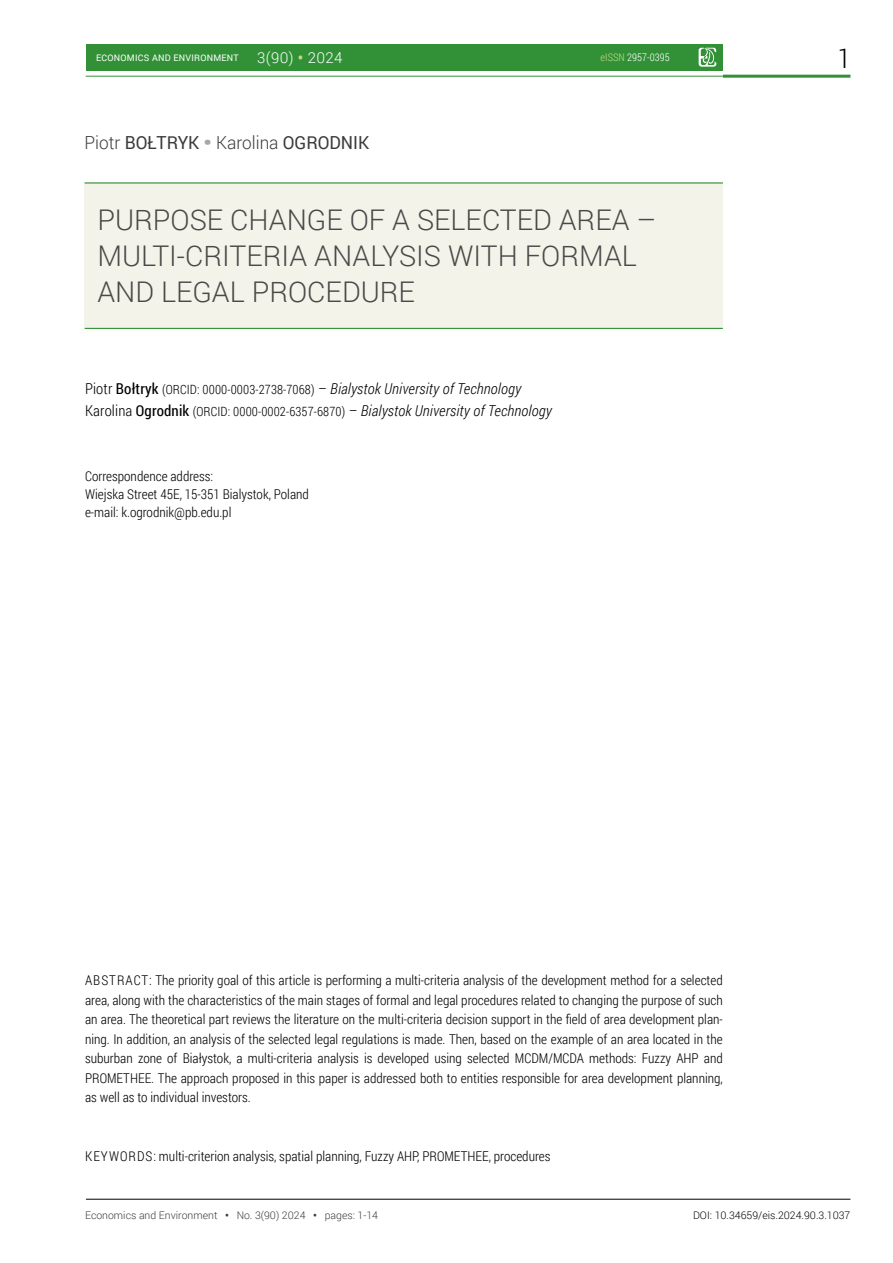
<style>
.page{position:relative;width:893px;height:1263px;background:#fff}
.page>*{position:absolute;margin:0;border:0;box-sizing:border-box;transform-origin:0 0}
.t1{font:300 28.5px/36px "Roboto";color:#494948}
.t2{font:300 27px "Roboto Condensed";color:#000}
.t3{font:18px "Roboto";color:#3b3b3a;scale:.96 1}
.t4{font:italic 300 15px/22.2px "Roboto Condensed";letter-spacing:.01em;color:#000}
.t5{font:300 13.5px/19.5px "Roboto Condensed";color:#000}
.t6{font:300 10.5px "Roboto";color:#3b3b3a}
.t7{font:300 10.5px "Roboto";color:#000}
.t8{font:300 10.5px "Roboto Condensed";letter-spacing:.005em;color:#fff}
.t9{font:9px "Roboto";letter-spacing:.025em;color:#fff}
.s1{font-weight:300;font-size:15px}
.s2{font-weight:700;font-size:15px;color:#c4d983}
.s3{color:#c4d983}
.s4{font-weight:300}
.s5{font-weight:900;color:#a7a7a8}
.s6{font-style:normal}
.s7{font-weight:400;font-style:normal}
.s8{font-style:normal;font-size:12.75px}
.s9{font-weight:700}
</style>
<div class="page">
<div style="left:86px;top:44px;width:637px;height:26px;background:#329137"></div>
<svg style="left:699px;top:48px;width:17px;height:19px"></svg>
<hr style="left:86px;top:76px;width:637px;height:1px;background:#329137">
<hr style="left:723px;top:75px;width:127px;height:3px;background:#329137">
<hr style="left:86px;top:1199px;width:764px;height:1px;background:#000">
<div style="left:85px;top:183px;width:638px;height:145px;background:#f4f3ea"></div>
<hr style="left:85px;top:182px;width:638px;height:2px;background:#329137">
<hr style="left:85px;top:328px;width:638px;height:1px;background:#329137">
<p class="t9" style="left:96px;top:51px;width:248px">ECONOMICS AND ENVIRONMENT <span class="s1">3(90)</span> <span class="s2">•</span> <span class="s1">2024</span></p>
<h2 class="t2" style="left:838px;top:40px;width:14px">1</h2>
<p class="t8" style="left:601px;top:50px;width:71px"><span class="s3">eISSN</span> 2957-0395</p>
<h3 class="t3" style="left:85px;top:130px;width:298px"><span class="s4">Piotr</span> BOŁTRYK <span class="s5">•</span> <span class="s4">Karolina</span> OGRODNIK</h3>
<h1 class="t1" style="left:97px;top:201px;width:560px">PURPOSE CHANGE OF A SELECTED AREA –<br>MULTI-CRITERIA ANALYSIS WITH FORMAL<br>AND LEGAL PROCEDURE</h1>
<p class="t4" style="left:85px;top:377px;width:468px"><span class="s6">Piotr</span> <span class="s7">Bołtryk</span> <span class="s8">(ORCID: 0000-0003-2738-7068)</span> <span class="s6">–</span> Bialystok University of Technology<br><span class="s6">Karolina</span> <span class="s7">Ogrodnik</span> <span class="s8">(ORCID: 0000-0002-6357-6870)</span> <span class="s6">–</span> Bialystok University of Technology</p>
<p class="t5" style="left:85px;top:467px;width:225px;line-height:18px">Correspondence address:<br>Wiejska Street 45E, 15-351 Bialystok, Poland e-mail: k.ogrodnik@pb.edu.pl</p>
<p class="t5" style="left:85px;top:970px;width:639px;text-align:justify">ABSTRACT: The priority goal of this article is performing a multi-criteria analysis of the development method for a selected area, along with the characteristics of the main stages of formal and legal procedures related to changing the purpose of such an area. The theoretical part reviews the literature on the multi-criteria decision support in the field of area development plan&shy;ning. In addition, an analysis of the selected legal regulations is made. Then, based on the example of an area located in the suburban zone of Białystok, a multi-criteria analysis is developed using selected MCDM/MCDA methods: Fuzzy AHP and PROMETHEE. The approach proposed in this paper is addressed both to entities responsible for area development planning, as well as to individual investors.</p>
<p class="t5" style="left:85px;top:1146px;width:467px">KEYWORDS: multi-criterion analysis, spatial planning, Fuzzy AHP, PROMETHEE, procedures</p>
<p class="t6" style="left:85px;top:1208px;width:294px">Economics and Environment <span class="s9">•</span> No. 3(90) 2024 <span class="s9">•</span> pages: 1-14</p>
<p class="t7" style="left:693px;top:1208px;width:159px">DOI: 10.34659/eis.2024.90.3.1037</p>
</div>
